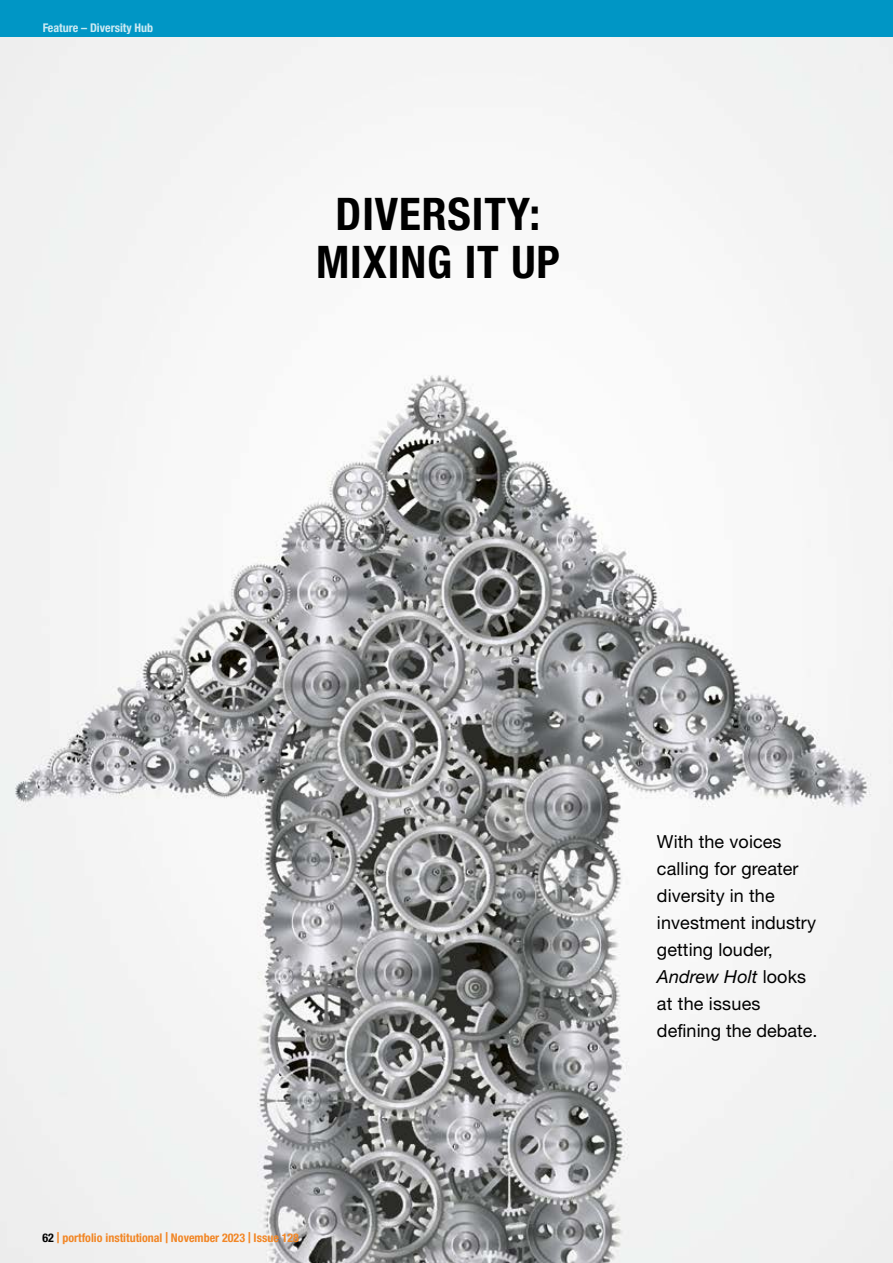
<style>
.page{position:relative;width:893px;height:1263px;background:#fff}
.page>*{position:absolute;margin:0;border:0;box-sizing:border-box;transform-origin:0 0}
.t1{font:700 condensed 45px/48px "Helvetica Neue LT Pro";letter-spacing:.02em;color:#000;text-align:center}
.t2{font:18px/27px "Helvetica Neue LT Pro";letter-spacing:.005em;color:#000}
.t3{font:700 condensed 12px "Helvetica Neue LT Pro";color:#f28625}
.t4{font:700 condensed 12px "Helvetica Neue LT Pro";color:#fff}
.s1{color:#000}
.s2{font-size:15px}
.s3{font-style:italic}
</style>
<div class="page">
<img style="left:0;top:36px;width:893px;height:1227px">
<div style="left:0;top:0;width:893px;height:36px;background:#0096c5"></div>
<p class="t4" style="left:43px;top:20px;width:112px">Feature – Diversity Hub</p>
<h1 class="t1" style="left:316px;top:190px;width:245px">DIVERSITY:<br>MIXING IT UP</h1>
<p class="t3" style="left:43px;top:1230px;width:258px"><span class="s1">62</span> <span class="s2">|</span> portfolio institutional <span class="s2">|</span> November 2023 <span class="s2">|</span> Issue 128</p>
<p class="t2" style="left:657px;top:828px;width:162px">With the voices calling for greater diversity in the investment industry getting louder,<br><span class="s3">Andrew Holt</span> looks at the issues defining the debate.</p>
</div>
